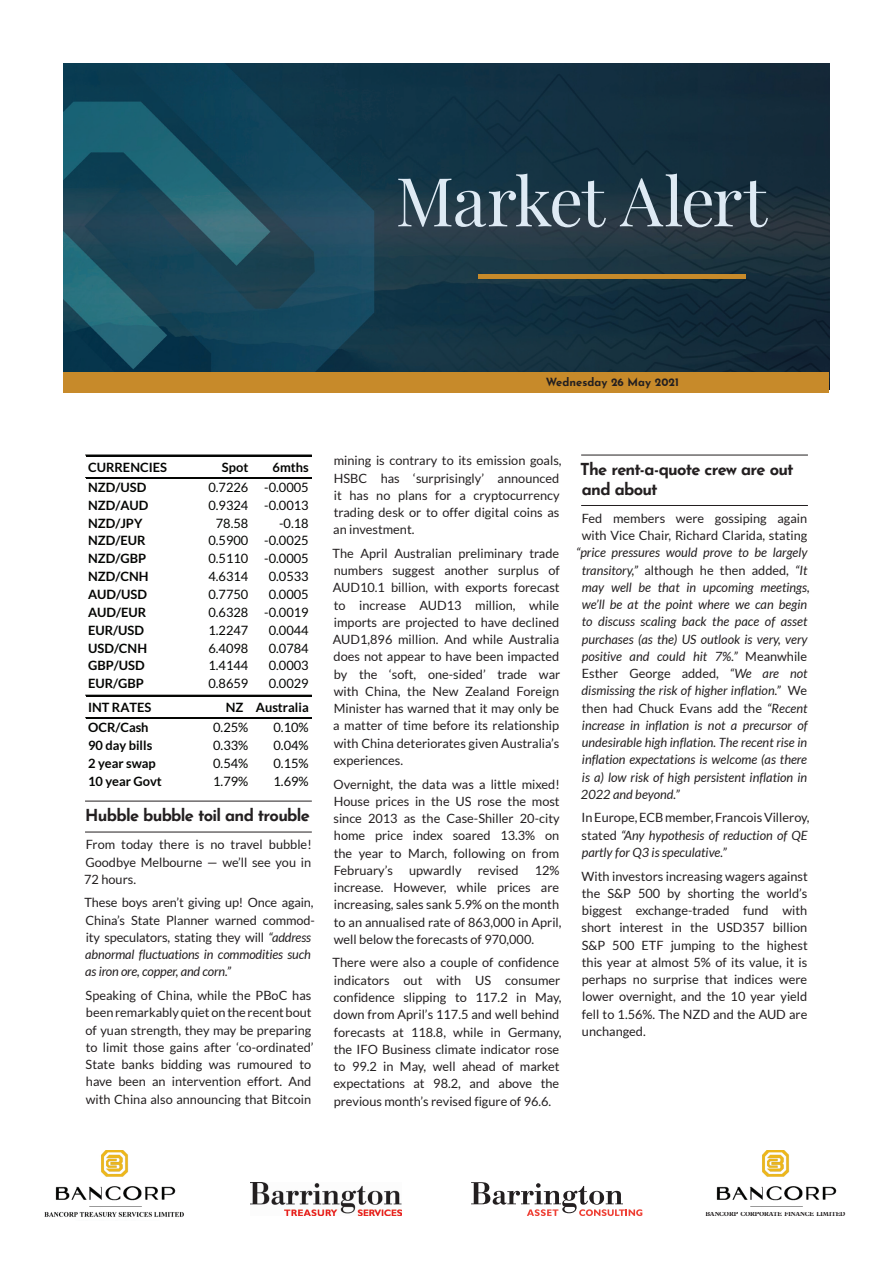
<style>
.page{position:relative;width:893px;height:1263px;background:#fff}
.page>*{position:absolute;margin:0;border:0;box-sizing:border-box;transform-origin:0 0}
.t1{font:67.5px "Playfair Display";letter-spacing:-.03em;color:#deeaf4}
.t2{font:700 16.5px/19.5px "Josefin Sans";letter-spacing:-.045em;color:#231f20}
.t3{font:12.9px "Lato";color:#040503}
.t4{font:700 12.9px "Lato";color:#040503}
.t5{font:12.75px/17.2px "Lato";color:#231f20}
.t6{font:italic 12.75px/17.2px "Lato";color:#231f20}
.t7{font:700 11.25px "Josefin Sans";color:#231f20}
.t8{font:700 6.45px "Plantin Std";letter-spacing:-.01em;color:#231f20;scale:.93 1}
.s1{font-style:italic}
.s2{font-style:normal}
</style>
<div class="page">
<img style="left:64px;top:64px;width:765px;height:308px">
<hr style="left:85px;top:801px;width:227px;height:1px;background:#231f20">
<hr style="left:85px;top:832px;width:227px;height:1px;background:#231f20">
<hr style="left:86px;top:455px;width:225px;height:1px;background:#040503">
<hr style="left:86px;top:477px;width:225px;height:2px;background:#040503">
<hr style="left:86px;top:695px;width:225px;height:1px;background:#040503">
<hr style="left:86px;top:717px;width:225px;height:1px;background:#040503">
<hr style="left:86px;top:718px;width:225px;height:1px;background:#040503">
<hr style="left:581px;top:455px;width:227px;height:1px;background:#231f20">
<hr style="left:581px;top:505px;width:227px;height:1px;background:#231f20">
<div style="left:64px;top:372px;width:765px;height:21px;background:#c78a2a"></div>
<hr style="left:478px;top:275px;width:268px;height:4px;background:#c78a2a">
<img style="left:44px;top:1150px;width:140px;height:67px">
<img style="left:251px;top:1182px;width:151px;height:33px">
<img style="left:716px;top:1150px;width:121px;height:57px">
<svg style="left:471px;top:1182px;width:171px;height:34px"></svg>
<h1 class="t1" style="left:395px;top:148px;width:373px">Market Alert</h1>
<p class="t7" style="left:546px;top:372px;width:135px">Wednesday 26 May 2021</p>
<p class="t4" style="left:88px;top:460px;width:81px">CURRENCIES</p>
<p class="t4" style="left:222px;top:460px;width:28px">Spot</p>
<p class="t4" style="left:273px;top:460px;width:38px">6mths</p>
<p class="t4" style="left:88px;top:480px;width:60px">NZD/USD</p>
<p class="t3" style="left:208px;top:480px;width:102px">0.7226 -0.0005</p>
<p class="t4" style="left:88px;top:498px;width:62px">NZD/AUD</p>
<p class="t3" style="left:208px;top:498px;width:102px">0.9324 -0.0013</p>
<p class="t4" style="left:88px;top:515px;width:56px">NZD/JPY</p>
<p class="t3" style="left:216px;top:516px;width:34px">78.58</p>
<p class="t3" style="left:279px;top:516px;width:31px">-0.18</p>
<p class="t4" style="left:88px;top:533px;width:59px">NZD/EUR</p>
<p class="t3" style="left:208px;top:534px;width:102px">0.5900 -0.0025</p>
<p class="t4" style="left:88px;top:551px;width:60px">NZD/GBP</p>
<p class="t3" style="left:208px;top:551px;width:102px">0.5110 -0.0005</p>
<p class="t4" style="left:88px;top:569px;width:62px">NZD/CNH</p>
<p class="t3" style="left:208px;top:569px;width:42px">4.6314</p>
<p class="t3" style="left:269px;top:569px;width:42px">0.0533</p>
<p class="t4" style="left:88px;top:587px;width:60px">AUD/USD</p>
<p class="t3" style="left:208px;top:587px;width:42px">0.7750</p>
<p class="t3" style="left:269px;top:587px;width:42px">0.0005</p>
<p class="t4" style="left:88px;top:605px;width:60px">AUD/EUR</p>
<p class="t3" style="left:208px;top:605px;width:102px">0.6328 -0.0019</p>
<p class="t4" style="left:88px;top:623px;width:58px">EUR/USD</p>
<p class="t3" style="left:208px;top:623px;width:42px">1.2247</p>
<p class="t3" style="left:269px;top:623px;width:42px">0.0044</p>
<p class="t4" style="left:88px;top:640px;width:61px">USD/CNH</p>
<p class="t3" style="left:208px;top:641px;width:42px">6.4098</p>
<p class="t3" style="left:269px;top:641px;width:42px">0.0784</p>
<p class="t4" style="left:88px;top:658px;width:58px">GBP/USD</p>
<p class="t3" style="left:208px;top:658px;width:42px">1.4144</p>
<p class="t3" style="left:269px;top:658px;width:42px">0.0003</p>
<p class="t4" style="left:88px;top:676px;width:57px">EUR/GBP</p>
<p class="t3" style="left:208px;top:676px;width:42px">0.8659</p>
<p class="t3" style="left:269px;top:676px;width:42px">0.0029</p>
<p class="t4" style="left:88px;top:700px;width:65px">INT RATES</p>
<p class="t4" style="left:226px;top:700px;width:85px">NZ Australia</p>
<p class="t4" style="left:88px;top:720px;width:62px">OCR/Cash</p>
<p class="t3" style="left:213px;top:720px;width:37px">0.25%</p>
<p class="t3" style="left:273px;top:720px;width:37px">0.10%</p>
<p class="t4" style="left:88px;top:738px;width:66px">90 day bills</p>
<p class="t3" style="left:213px;top:738px;width:37px">0.33%</p>
<p class="t3" style="left:273px;top:738px;width:37px">0.04%</p>
<p class="t4" style="left:88px;top:756px;width:69px">2 year swap</p>
<p class="t3" style="left:213px;top:756px;width:37px">0.54%</p>
<p class="t3" style="left:273px;top:756px;width:37px">0.15%</p>
<p class="t4" style="left:88px;top:773px;width:75px">10 year Govt</p>
<p class="t3" style="left:213px;top:774px;width:37px">1.79%</p>
<p class="t3" style="left:273px;top:774px;width:37px">1.69%</p>
<p class="t2" style="left:85px;top:803px;width:226px">Hubble bubble toil and trouble</p>
<p class="t5" style="left:84px;top:836px;width:229px;text-align:justify">From today there is no travel bubble!<br>Goodbye Melbourne — we’ll see you in 72 hours.</p>
<p class="t5" style="left:85px;top:894px;width:232px">These boys aren’t giving up! Once again, China’s State Planner warned commod&shy;ity speculators, stating they will <span class="s1">“address abnormal fluctuations in commodities such as iron ore, copper, and corn.”</span></p>
<p class="t5" style="left:86px;top:987px;width:229px">Speaking of China, while the PBoC has been remarkably quiet on the recent bout of yuan strength, they may be preparing to limit those gains after ‘co-ordinated’ State banks bidding was rumoured to have been an intervention effort. And with China also announcing that Bitcoin</p>
<p class="t5" style="left:333px;top:452px;width:230px">mining is contrary to its emission goals, HSBC has ‘surprisingly’ announced it has no plans for a cryptocurrency trading desk or to offer digital coins as an investment.</p>
<p class="t5" style="left:333px;top:545px;width:229px;text-align:justify">The April Australian preliminary trade numbers suggest another surplus of AUD10.1 billion, with exports forecast to increase AUD13 million, while imports are projected to have declined AUD1,896 million. And while Australia does not appear to have been impacted by the ‘soft, one-sided’ trade war with China, the New Zealand Foreign Minister has warned that it may only be a matter of time before its relationship with China deteriorates given Australia’s experiences.</p>
<p class="t5" style="left:333px;top:775px;width:228px;text-align:justify">Overnight, the data was a little mixed!<br>House prices in the US rose the most since 2013 as the Case-Shiller 20-city home price index soared 13.3% on the year to March, following on from February’s</p>
<p class="t5" style="left:409px;top:861px;width:54px">upwardly</p>
<p class="t5" style="left:478px;top:861px;width:42px">revised</p>
<p class="t5" style="left:334px;top:861px;width:229px;text-indent:201px">12% increase. However, while prices are increasing, sales sank 5.9% on the month to an annualised rate of 863,000 in April, well below the forecasts of 970,000.</p>
<p class="t5" style="left:333px;top:954px;width:231px">There were also a couple of confidence indicators out with US consumer confidence slipping to 117.2 in May, down from April’s 117.5 and well behind forecasts at 118.8, while in Germany, the IFO Business climate indicator rose to 99.2 in May, well ahead of market expectations at 98.2, and above the previous month’s revised figure of 96.6.</p>
<p class="t2" style="left:580px;top:457px;width:215px">The rent-a-quote crew are out and about</p>
<p class="t5" style="left:582px;top:509px;width:227px">Fed members were gossiping again with Vice Chair, Richard Clarida, stating</p>
<p class="t6" style="left:581px;top:544px;width:230px;text-indent:-5px">“price pressures would prove to be largely transitory,” <span class="s2">although he then added,</span> “It may well be that in upcoming meetings, we’ll be at the point where we can begin to discuss scaling back the pace of asset purchases (as the) US outlook is very, very positive and could hit 7%.” <span class="s2">Meanwhile Esther George added,</span> “We are not dismissing the risk of higher inflation.” <span class="s2">We then had Chuck Evans add the</span> “Recent increase in inflation is not a precursor of undesirable high inflation. The recent rise in inflation expectations is welcome (as there is a) low risk of high persistent inflation in 2022 and beyond.”</p>
<p class="t6" style="left:581px;top:809px;width:230px"><span class="s2">In Europe, ECB member, Francois Villeroy, stated</span> “Any hypothesis of reduction of QE partly for Q3 is speculative.”</p>
<p class="t5" style="left:581px;top:867px;width:228px;text-align:justify">With investors increasing wagers against the S&amp;P 500 by shorting the world’s biggest exchange-traded fund with short interest in the USD357 billion S&amp;P 500 ETF jumping to the highest this year at almost 5% of its value, it is perhaps no surprise that indices were lower overnight, and the 10 year yield fell to 1.56%. The NZD and the AUD are unchanged.</p>
<p class="t8" style="left:705px;top:1210px;width:152px">BANCORP CORPORATE FINANCE LIMITED</p>
</div>
